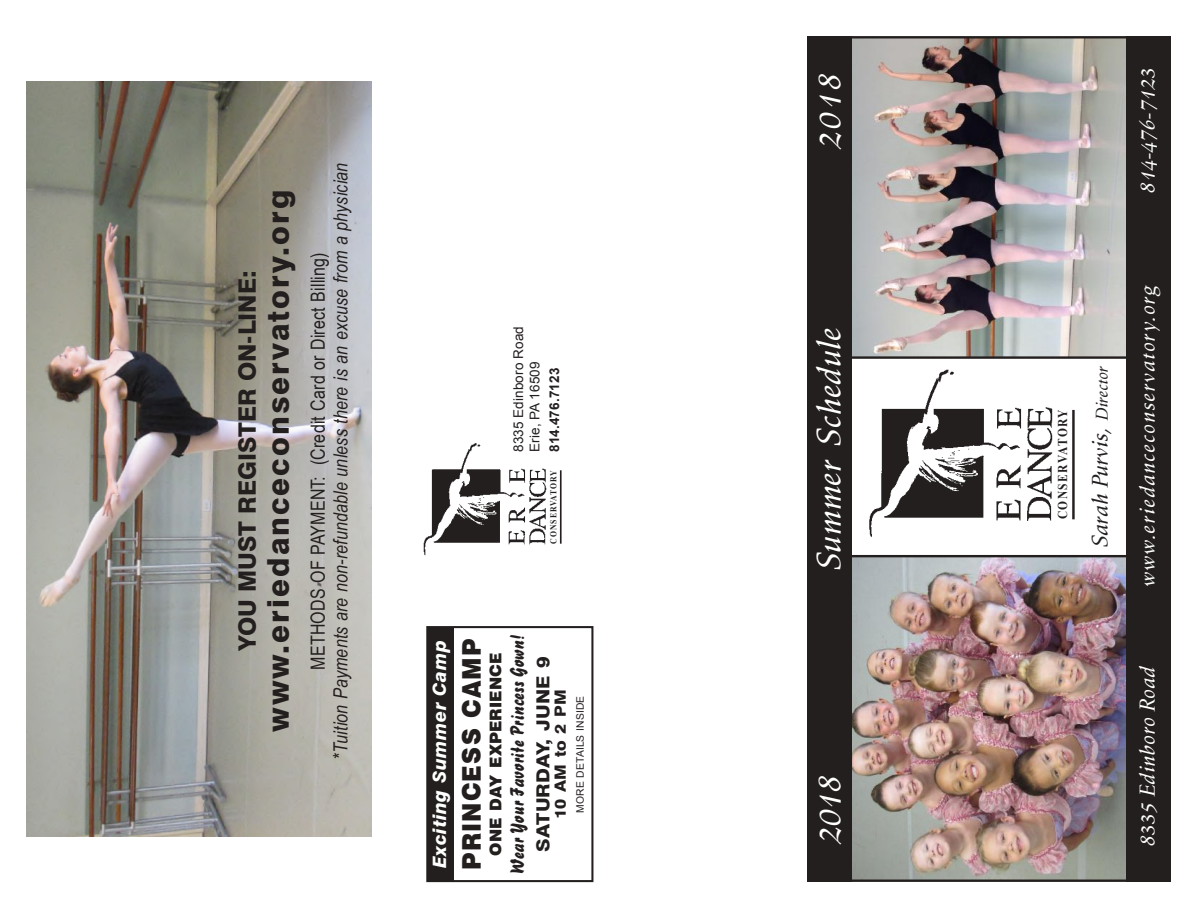
<style>
.page{position:relative;width:1188px;height:918px;background:#fff}
.page>*{position:absolute;margin:0;border:0;box-sizing:border-box;transform-origin:0 0}
.t1{font:italic 500 33px "Schneidler BT";color:#fff}
.t2{font:800 30px "Swiss 721 BT";letter-spacing:.07em;color:#241f1f}
.t3{font:900 25.8px "Swiss 721 BT";letter-spacing:.05em;color:#241f1f;scale:.92 1}
.t4{font:800 24px "Swiss 721 BT";color:#241f1f}
.t5{font:italic 500 21.9px "Schneidler BT";letter-spacing:-.01em;color:#241f1f}
.t6{font:italic 500 21px "Schneidler BT";letter-spacing:.05em;color:#fff}
.t7{font:italic 500 21px "Schneidler BT";letter-spacing:.01em;color:#fff}
.t8{font:italic 19.5px "Arial Narrow";letter-spacing:.01em;color:#241f1f}
.t9{font:19.5px "Arial Narrow";letter-spacing:.01em;color:#241f1f}
.t10{font:19.35px "Brush 738 BT Regular A";color:#241f1f}
.t11{font:italic 800 18.45px "Swiss 721 BT";letter-spacing:.03em;color:#fff}
.t12{font:800 18px "Swiss 721 BT";letter-spacing:.01em;color:#241f1f;scale:1.1 1}
.t13{font:900 16.2px "Swiss 721 BT";color:#241f1f}
.t14{font:800 15.45px "Swiss 721 BT";letter-spacing:.01em;color:#241f1f;scale:1.1 1}
.t15{font:13.5px/16.5px "Arial";letter-spacing:.01em;color:#241f1f}
.t16{font:700 13.5px "Arial";letter-spacing:.01em;color:#241f1f}
.t17{font:700 13.5px "Times New Roman";letter-spacing:.125em;color:#241f1f;scale:.85 1}
.t18{font:10.35px "Arial";letter-spacing:.01em;color:#241f1f}
.t19{font:700 9px "Times New Roman";letter-spacing:.125em;color:#241f1f;scale:.85 1}
.s1{font-size:16.5px}
</style>
<div class="page">
<img style="left:423px;top:443px;width:124px;height:113px">
<hr style="left:560px;top:470px;width:2px;height:74px;background:#241f1f">
<img style="left:27px;top:81px;width:345px;height:755px">
<div style="left:428px;top:627px;width:26px;height:254px;background:#241f1f"></div>
<div style="left:426px;top:626px;width:167px;height:256px;border:2px solid #241f1f"></div>
<img style="left:851px;top:39px;width:275px;height:317px">
<img style="left:851px;top:558px;width:275px;height:321px">
<div style="left:807px;top:36px;width:44px;height:846px;background:#241f1f"></div>
<img style="left:869px;top:369px;width:184px;height:168px">
<hr style="left:1072px;top:410px;width:3px;height:109px;background:#241f1f">
<div style="left:1126px;top:36px;width:45px;height:846px;background:#241f1f"></div>
<p class="t4" style="left:233px;top:651px;width:382px;rotate:-90deg">YOU MUST REGISTER ON-LINE:</p>
<h2 class="t2" style="left:260px;top:732px;width:544px;rotate:-90deg">www.eriedanceconservatory.org</h2>
<p class="t8" style="left:327px;top:760px;width:598px;rotate:-90deg">*Tuition Payments are non-refundable unless there is an excuse from a physician</p>
<p class="t9" style="left:304px;top:670px;width:419px;rotate:-90deg">METHODS OF PAYMENT: (Credit Card or Direct Billing)</p>
<p class="t15" style="left:510px;top:452px;width:127px;rotate:-90deg">8335 Edinboro Road<br>Erie, PA 16509</p>
<p class="t16" style="left:545px;top:452px;width:86px;rotate:-90deg">814.476.7123</p>
<p class="t19" style="left:547px;top:544px;width:88px;rotate:-90deg">CONSERVATORY</p>
<p class="t11" style="left:428px;top:868px;width:231px;rotate:-90deg">Exciting Summer Camp</p>
<h3 class="t3" style="left:456px;top:870px;width:251px;rotate:-90deg">princess CAMP</h3>
<p class="t13" style="left:486px;top:856px;width:203px;rotate:-90deg">ONE DAY EXPERIENCE</p>
<p class="t10" style="left:505px;top:874px;width:240px;rotate:-90deg">Wear Your Favorite Princess Gown!</p>
<p class="t12" style="left:532px;top:852px;width:180px;rotate:-90deg">SATURDAY, JUNE 9</p>
<p class="t14" style="left:551px;top:819px;width:119px;rotate:-90deg">10 AM to 2 PM</p>
<p class="t18" style="left:573px;top:813px;width:117px;rotate:-90deg">More Details I nside</p>
<h1 class="t1" style="left:809px;top:148px;width:77px;rotate:-90deg">2018</h1>
<h1 class="t1" style="left:809px;top:570px;width:246px;rotate:-90deg">Summer Schedule</h1>
<h1 class="t1" style="left:809px;top:843px;width:70px;rotate:-90deg">2018</h1>
<p class="t6" style="left:1135px;top:193px;width:127px;rotate:-90deg">814-476-7123</p>
<p class="t17" style="left:1053px;top:519px;width:131px;rotate:-90deg">CONSERVATORY</p>
<p class="t5" style="left:1087px;top:547px;width:183px;rotate:-90deg">Sarah Purvis, <span class="s1">Director</span></p>
<p class="t6" style="left:1135px;top:586px;width:303px;rotate:-90deg">www.eriedanceconservatory.org</p>
<p class="t7" style="left:1135px;top:846px;width:183px;rotate:-90deg">8335 Edinboro Road</p>
</div>
